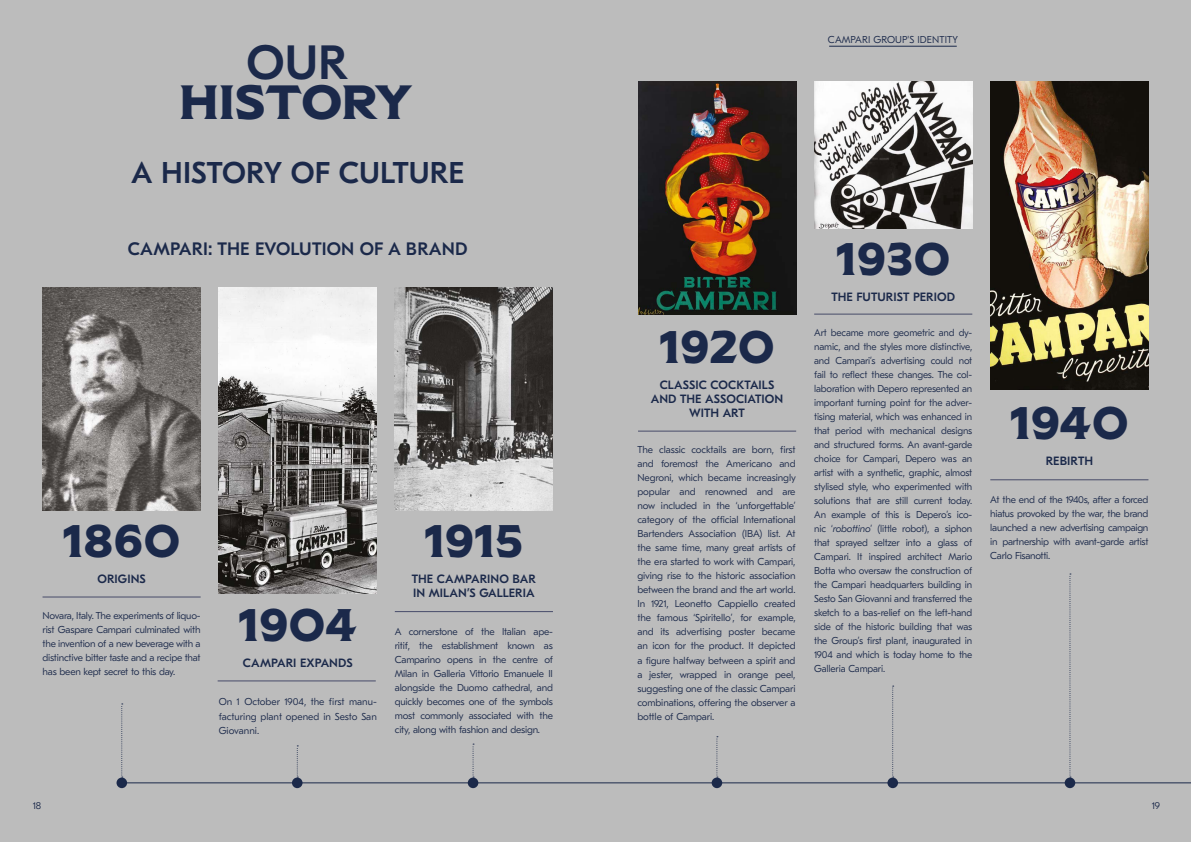
<style>
.page{position:relative;width:1191px;height:842px;background:#bcbcbc}
.page>*{position:absolute;margin:0;border:0;box-sizing:border-box;transform-origin:0 0}
.t1{font:700 48px "Campari";letter-spacing:-.015em;color:#1b294a}
.t2{font:500 48px "GT Eesti Text";color:#1b294a}
.t3{font:700 45.6px "Campari";letter-spacing:-.035em;color:#1b294a}
.t4{font:500 30px "GT Eesti Text";color:#1b294a}
.t5{font:500 18px "GT Eesti Text";letter-spacing:.01em;color:#1b294a}
.t6{font:500 12px/14px "GT Eesti Text";letter-spacing:.005em;color:#1b294a}
.t7{font:300 10px/14px "GT Eesti Text";letter-spacing:-.02em;color:#1b294a;text-align:justify}
.t8{font:300 10px "GT Eesti Text";letter-spacing:.01em;color:#1b294a}
.s1{font-style:italic}
</style>
<div class="page">
<img style="left:43px;top:288px;width:158px;height:222px">
<img style="left:395px;top:288px;width:158px;height:222px">
<img style="left:638px;top:81px;width:158px;height:234px">
<img style="left:814px;top:81px;width:158px;height:148px">
<hr style="left:829px;top:46px;width:127px;height:1px;background:#1b294a">
<hr style="left:218px;top:680px;width:158px;height:1px;background:#474b69">
<hr style="left:43px;top:597px;width:158px;height:1px;background:#474b69">
<hr style="left:395px;top:611px;width:158px;height:1px;background:#474b69">
<img style="left:219px;top:288px;width:158px;height:306px">
<div style="left:116px;top:777px;width:11px;height:11px;background:#1b294a;border-radius:50%"></div>
<div style="left:292px;top:777px;width:10px;height:11px;background:#1b294a;border-radius:50%"></div>
<div style="left:468px;top:777px;width:10px;height:11px;background:#1b294a;border-radius:50%"></div>
<svg style="left:121px;top:703px;width:2px;height:74px"></svg>
<svg style="left:297px;top:745px;width:1px;height:32px"></svg>
<svg style="left:472px;top:744px;width:2px;height:33px"></svg>
<hr style="left:638px;top:431px;width:158px;height:1px;background:#474b69">
<hr style="left:121px;top:782px;width:1070px;height:1px;background:#1b294a">
<div style="left:711px;top:777px;width:11px;height:11px;background:#1b294a;border-radius:50%"></div>
<hr style="left:814px;top:314px;width:158px;height:1px;background:#474b69">
<div style="left:887px;top:777px;width:11px;height:11px;background:#1b294a;border-radius:50%"></div>
<img style="left:990px;top:81px;width:158px;height:308px">
<hr style="left:990px;top:479px;width:158px;height:1px;background:#474b69">
<div style="left:1064px;top:777px;width:11px;height:11px;background:#1b294a;border-radius:50%"></div>
<svg style="left:716px;top:736px;width:2px;height:41px"></svg>
<svg style="left:892px;top:686px;width:1px;height:91px"></svg>
<svg style="left:1069px;top:573px;width:2px;height:204px"></svg>
<h1 class="t2" style="left:246px;top:36px;width:103px">OUR</h1>
<h1 class="t1" style="left:179px;top:70px;width:235px">HISTORY</h1>
<h3 class="t4" style="left:131px;top:156px;width:335px">A HISTORY OF CULTURE</h3>
<h3 class="t5" style="left:128px;top:238px;width:341px">CAMPARI: THE EVOLUTION OF A BRAND</h3>
<h2 class="t3" style="left:62px;top:511px;width:121px">1860</h2>
<h2 class="t3" style="left:423px;top:511px;width:103px">1915</h2>
<p class="t6" style="left:97px;top:572px;width:50px">ORIGINS</p>
<p class="t6" style="left:412px;top:572px;width:126px">THE CAMPARINO BAR<br>IN MILAN’S GALLERIA</p>
<p class="t7" style="left:43px;top:609px;width:160px">Novara, Italy. The experiments of liquo&shy;rist Gaspare Campari culminated with the invention of a new beverage with a distinctive bitter taste and a recipe that has been kept secret to this day.</p>
<h2 class="t3" style="left:238px;top:595px;width:122px">1904</h2>
<p class="t6" style="left:243px;top:656px;width:111px">CAMPARI EXPANDS</p>
<p class="t7" style="left:219px;top:695px;width:160px">On 1 October 1904, the first manu&shy;facturing plant opened in Sesto San Giovanni.</p>
<p class="t7" style="left:395px;top:624px;width:160px">A cornerstone of the Italian ape&shy;ritif, the establishment known as Camparino opens in the centre of Milan in Galleria Vittorio Emanuele II alongside the Duomo cathedral, and quickly becomes one of the symbols most commonly associated with the city, along with fashion and design.</p>
<p class="t8" style="left:828px;top:34px;width:131px">CAMPARI GROUP'S IDENTITY</p>
<h2 class="t3" style="left:658px;top:317px;width:119px">1920</h2>
<p class="t6" style="left:651px;top:378px;width:134px;text-align:center">CLASSIC COCKTAILS<br>AND THE ASSOCIATION<br>WITH ART</p>
<p class="t7" style="left:637px;top:443px;width:160px">The classic cocktails are born, first and foremost the Americano and Negroni, which became increasingly popular and renowned and are now included in the ‘unforgettable’ category of the official International Bartenders Association (IBA) list. At the same time, many great artists of the era started to work with Campari, giving rise to the historic association between the brand and the art world.<br>In 1921, Leonetto Cappiello created the famous ‘Spiritello’, for example, and its advertising poster became an icon for the product. It depicted a figure halfway between a spirit and a jester, wrapped in orange peel, suggesting one of the classic Campari combinations, offering the observer a bottle of Campari.</p>
<h2 class="t3" style="left:835px;top:229px;width:118px">1930</h2>
<p class="t6" style="left:831px;top:290px;width:125px">THE FUTURIST PERIOD</p>
<p class="t7" style="left:814px;top:325px;width:160px">Art became more geometric and dy&shy;namic, and the styles more distinctive, and Campari’s advertising could not fail to reflect these changes. The col&shy;laboration with Depero represented an important turning point for the adver&shy;tising material, which was enhanced in that period with mechanical designs and structured forms. An avant-garde choice for Campari, Depero was an artist with a synthetic, graphic, almost stylised style, who experimented with solutions that are still current today.<br>An example of this is Depero’s ico&shy;nic ‘<span class="s1">robottino</span>’ (little robot), a siphon that sprayed seltzer into a glass of Campari. It inspired architect Mario Botta who oversaw the construction of the Campari headquarters building in Sesto San Giovanni and transferred the sketch to a bas-relief on the left-hand side of the historic building that was the Group’s first plant, inaugurated in 1904 and which is today home to the Galleria Campari.</p>
<h2 class="t3" style="left:1009px;top:393px;width:122px">1940</h2>
<p class="t6" style="left:1045px;top:454px;width:49px">REBIRTH</p>
<p class="t7" style="left:990px;top:492px;width:160px">At the end of the 1940s, after a forced hiatus provoked by the war, the brand launched a new advertising campaign in partnership with avant-garde artist Carlo Fisanotti.</p>
<p class="t7" style="left:33px;top:798px;width:10px">18</p>
<p class="t7" style="left:1151px;top:798px;width:10px">19</p>
</div>
